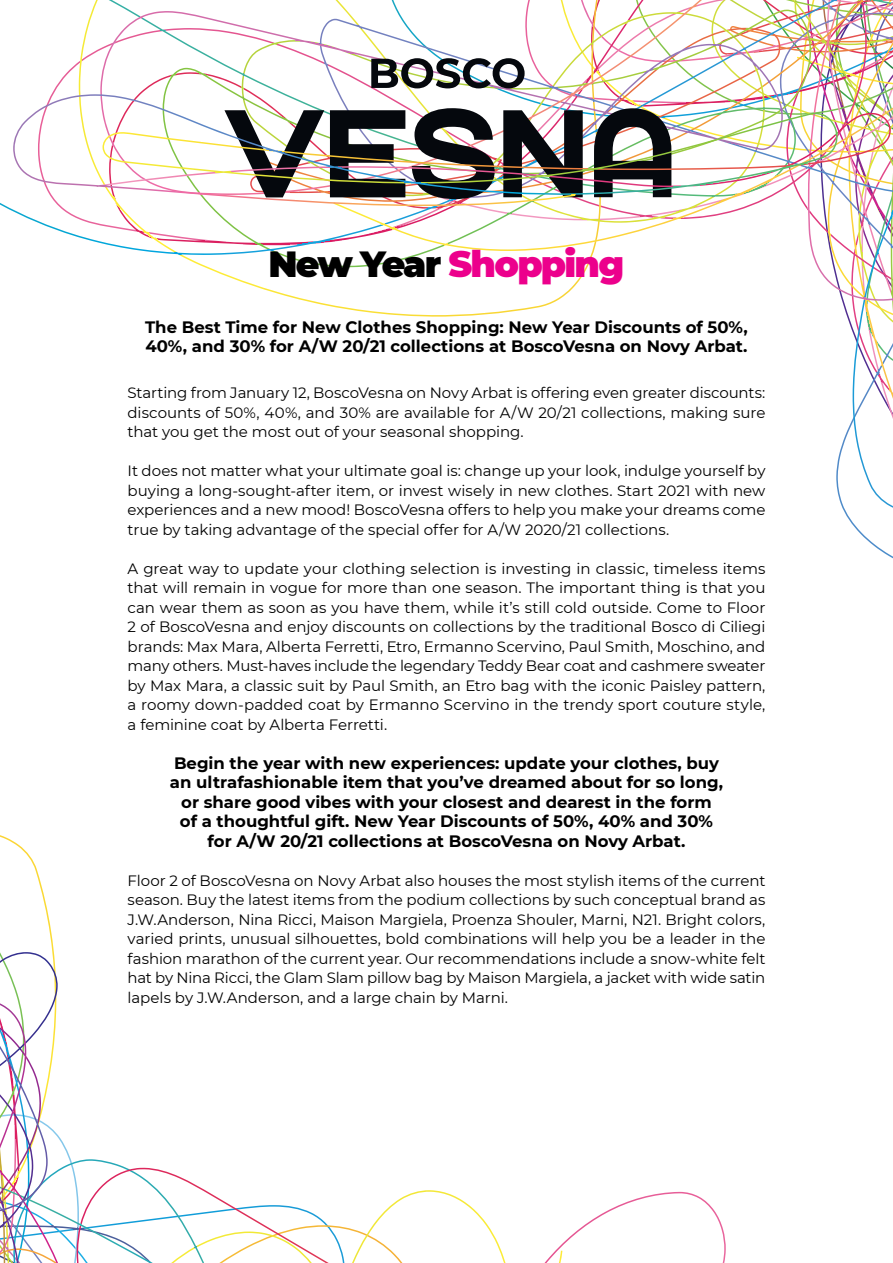
<style>
.page{position:relative;width:893px;height:1263px;background:#fff}
.page>*{position:absolute;margin:0;border:0;box-sizing:border-box;transform-origin:0 0}
.t1{font:900 36.3px "Montserrat";letter-spacing:-.05em;color:#ec008c}
.t2{font:700 16.5px/19.5px "Montserrat";color:#000;text-align:center}
.t3{font:15px/19.5px "Montserrat";letter-spacing:-.005em;color:#000;text-align:justify}
.s1{color:#000}
</style>
<div class="page">
<svg style="left:402px;top:1190px;width:324px;height:73px"></svg>
<svg style="left:836px;top:416px;width:57px;height:92px"></svg>
<svg style="left:0;top:835px;width:402px;height:428px"></svg>
<svg style="left:0;top:0;width:330px;height:252px"></svg>
<svg style="left:330px;top:0;width:563px;height:416px"></svg>
<img style="left:13px;top:94px;width:878px;height:112px">
<h1 class="t1" style="left:269px;top:237px;width:357px"><span class="s1">New Year</span> Shopping</h1>
<p class="t2" style="left:145px;top:316px;width:604px;text-align:left">The Best Time for New Clothes Shopping: New Year Discounts of 50%,<br>40%, and 30% for A/W 20/21 collections at BoscoVesna on Novy Arbat.</p>
<p class="t3" style="left:128px;top:383px;width:639px">Starting from January 12, BoscoVesna on Novy Arbat is offering even greater discounts: discounts of 50%, 40%, and 30% are available for A/W 20/21 collections, making sure that you get the most out of your seasonal shopping.</p>
<p class="t3" style="left:128px;top:461px;width:639px">It does not matter what your ultimate goal is: change up your look, indulge yourself by buying a long-sought-after item, or invest wisely in new clothes. Start 2021 with new experiences and a new mood! BoscoVesna offers to help you make your dreams come true by taking advantage of the special offer for A/W 2020/21 collections.</p>
<p class="t3" style="left:128px;top:558px;width:639px">A great way to update your clothing selection is investing in classic, timeless items that will remain in vogue for more than one season. The important thing is that you can wear them as soon as you have them, while it’s still cold outside. Come to Floor 2 of BoscoVesna and enjoy discounts on collections by the traditional Bosco di Ciliegi brands: Max Mara, Alberta Ferretti, Etro, Ermanno Scervino, Paul Smith, Moschino, and many others. Must-haves include the legendary Teddy Bear coat and cashmere sweater by Max Mara, a classic suit by Paul Smith, an Etro bag with the iconic Paisley pattern, a roomy down-padded coat by Ermanno Scervino in the trendy sport couture style, a feminine coat by Alberta Ferretti.</p>
<p class="t2" style="left:170px;top:752px;width:555px">Begin the year with new experiences: update your clothes, buy an ultrafashionable item that you’ve dreamed about for so long, or share good vibes with your closest and dearest in the form<br>of a thoughtful gift. New Year Discounts of 50%, 40% and 30% for A/W 20/21 collections at BoscoVesna on Novy Arbat.</p>
<p class="t3" style="left:128px;top:870px;width:639px">Floor 2 of BoscoVesna on Novy Arbat also houses the most stylish items of the current season. Buy the latest items from the podium collections by such conceptual brand as J.W.Anderson, Nina Ricci, Maison Margiela, Proenza Shouler, Marni, N21. Bright colors, varied prints, unusual silhouettes, bold combinations will help you be a leader in the fashion marathon of the current year. Our recommendations include a snow-white felt hat by Nina Ricci, the Glam Slam pillow bag by Maison Margiela, a jacket with wide satin lapels by J.W.Anderson, and a large chain by Marni.</p>
</div>
